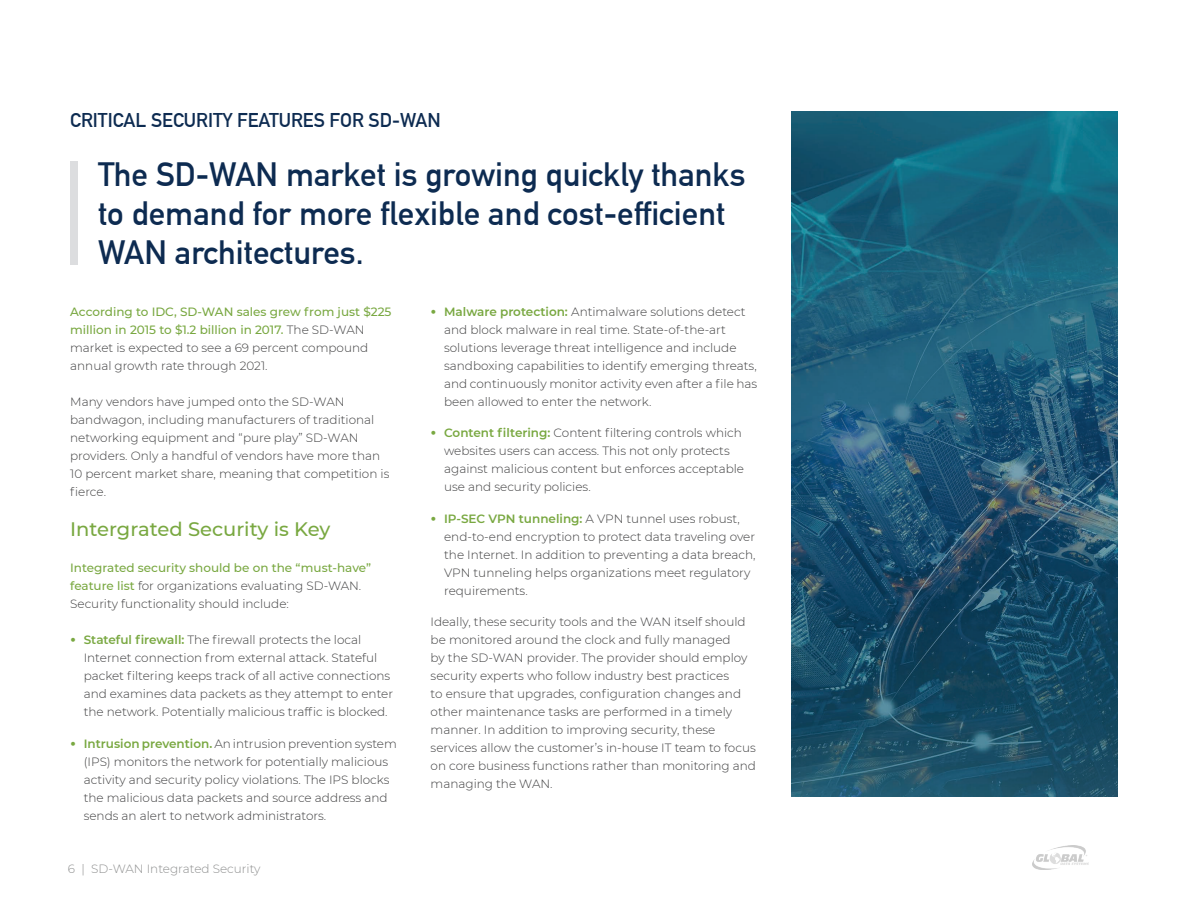
<style>
.page{position:relative;width:1188px;height:918px;background:#fff}
.page>*{position:absolute;margin:0;border:0;box-sizing:border-box;transform-origin:0 0}
.t1{font:33px/39px "DIN Mittelschrift LT";color:#0d2b51}
.t2{font:19.5px "DIN Mittelschrift LT";color:#0d2b51}
.t3{font:500 19.5px "Montserrat";color:#79a841}
.t4{font:300 12px/18px "Montserrat";color:#3e3e3f}
.t5{font:300 12px "Montserrat";color:#8e8f8f}
.s1{font-weight:500;color:#79a841}
.s2{font-family:"Arial";font-weight:900;color:#79a841}
.s3{font-weight:600;color:#79a841}
</style>
<div class="page">
<img style="left:1032px;top:846px;width:56px;height:24px">
<img style="left:791px;top:112px;width:327px;height:684px">
<div style="left:70px;top:161px;width:8px;height:104px;background:#dcdddf"></div>
<h2 class="t2" style="left:70px;top:109px;width:372px">CRITICAL SECURITY FEATURES FOR SD-WAN</h2>
<h1 class="t1" style="left:98px;top:155px;width:649px">The SD-WAN market is growing quickly thanks to demand for more flexible and cost-efficient<br>WAN architectures.</h1>
<p class="t4" style="left:70px;top:302px;width:323px"><span class="s1">According to IDC, SD-WAN sales grew from just $225 million in 2015 to $1.2 billion in 2017.</span> The SD-WAN market is expected to see a 69 percent compound annual growth rate through 2021.</p>
<p class="t4" style="left:70px;top:392px;width:321px">Many vendors have jumped onto the SD-WAN bandwagon, including manufacturers of traditional networking equipment and “pure play” SD-WAN providers. Only a handful of vendors have more than 10 percent market share, meaning that competition is fierce.</p>
<h2 class="t3" style="left:70px;top:516px;width:262px">Intergrated Security is Key</h2>
<p class="t4" style="left:70px;top:559px;width:303px"><span class="s1">Integrated security should be on the “must-have” feature list</span> for organizations evaluating SD-WAN.<br>Security functionality should include:</p>
<p class="t4" style="left:84px;top:631px;width:311px;text-indent:-14px"><span class="s2">•</span> <span class="s3">Stateful firewall:</span> The firewall protects the local Internet connection from external attack. Stateful packet filtering keeps track of all active connections and examines data packets as they attempt to enter the network. Potentially malicious traffic is blocked.</p>
<p class="t4" style="left:84px;top:734px;width:315px;text-indent:-14px"><span class="s2">•</span> <span class="s3">Intrusion prevention.</span> An intrusion prevention system (IPS) monitors the network for potentially malicious activity and security policy violations. The IPS blocks the malicious data packets and source address and sends an alert to network administrators.</p>
<p class="t5" style="left:68px;top:861px;width:194px">6 | SD-WAN Integrated Security</p>
<p class="t4" style="left:444px;top:302px;width:315px;text-indent:-14px"><span class="s2">•</span> <span class="s3">Malware protection:</span> Antimalware solutions detect and block malware in real time. State-of-the-art solutions leverage threat intelligence and include sandboxing capabilities to identify emerging threats, and continuously monitor activity even after a file has been allowed to enter the network.</p>
<p class="t4" style="left:444px;top:424px;width:301px;text-indent:-14px"><span class="s2">•</span> <span class="s3">Content filtering:</span> Content filtering controls which websites users can access. This not only protects against malicious content but enforces acceptable use and security policies.</p>
<p class="t4" style="left:444px;top:509px;width:313px;text-indent:-14px"><span class="s2">•</span> <span class="s3">IP-SEC VPN tunneling:</span> A VPN tunnel uses robust, end-to-end encryption to protect data traveling over the Internet. In addition to preventing a data breach, VPN tunneling helps organizations meet regulatory requirements.</p>
<p class="t4" style="left:431px;top:613px;width:327px">Ideally, these security tools and the WAN itself should be monitored around the clock and fully managed<br>by the SD-WAN provider. The provider should employ security experts who follow industry best practices<br>to ensure that upgrades, configuration changes and other maintenance tasks are performed in a timely manner. In addition to improving security, these services allow the customer’s in-house IT team to focus on core business functions rather than monitoring and managing the WAN.</p>
</div>
